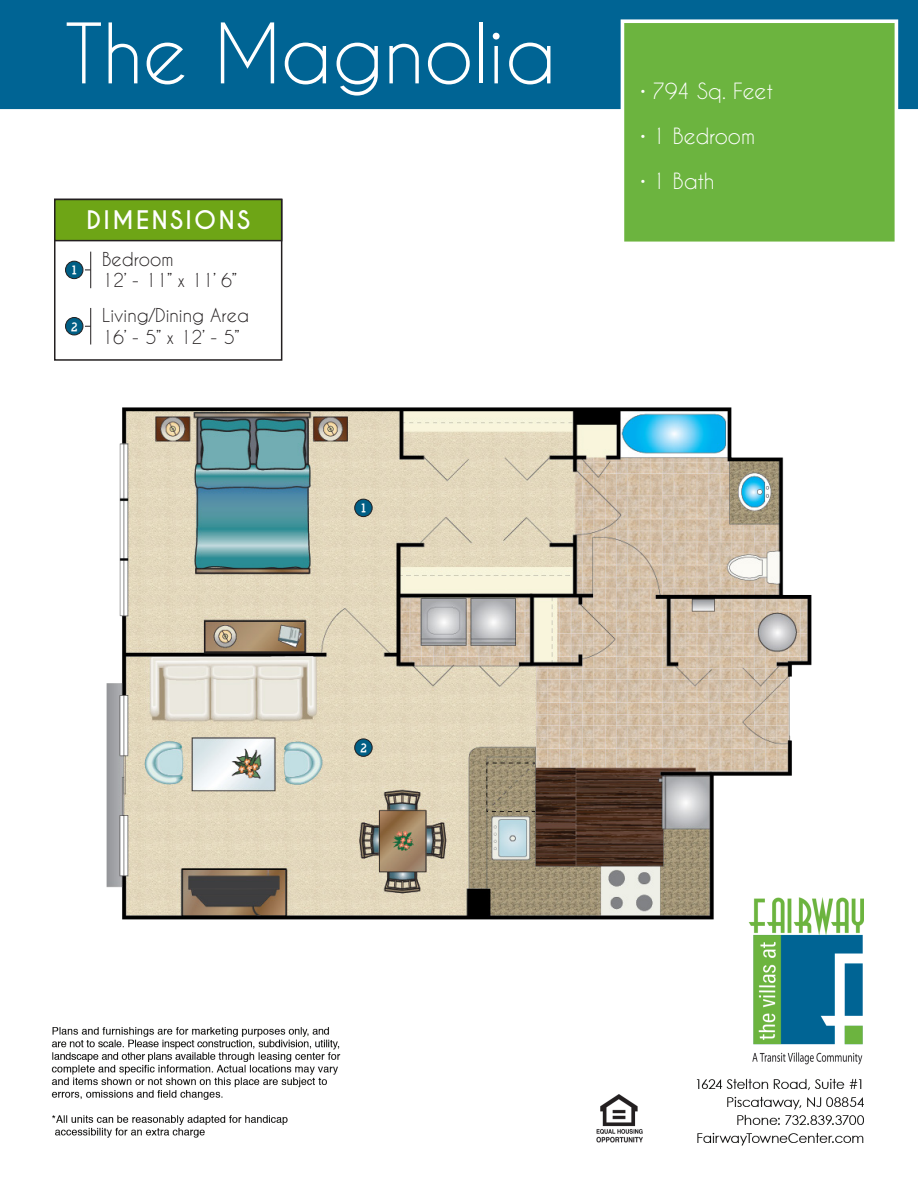
<style>
.page{position:relative;width:918px;height:1188px;background:#fff}
.page>*{position:absolute;margin:0;border:0;box-sizing:border-box;transform-origin:0 0}
.t1{font:78px "Caviar Dreams";color:#fff}
.t2{font:700 24px "Caviar Dreams";letter-spacing:.1em;color:#fff}
.t3{font:21px "Caviar Dreams";letter-spacing:-.01em;color:#fff}
.t4{font:18px "Caviar Dreams";color:#231f20}
.t5{font:900 12px "Nilland";color:#fff}
</style>
<div class="page">
<img style="left:0;top:0;width:918px;height:1146px">
<div style="left:55px;top:199px;width:227px;height:161px;background:#fff"></div>
<div style="left:54px;top:199px;width:228px;height:162px;border:2px solid #231f20"></div>
<div style="left:55px;top:199px;width:227px;height:42px;background:#6ea516"></div>
<div style="left:54px;top:199px;width:228px;height:42px;border:2px solid #231f20"></div>
<div style="left:66px;top:318px;width:17px;height:17px;background:#005f85;border-radius:50%"></div>
<div style="left:65px;top:317px;width:18px;height:18px;border:1px solid #231f20;border-radius:50%"></div>
<hr style="left:90px;top:308px;width:1px;height:37px;background:#231f20">
<div style="left:66px;top:261px;width:17px;height:18px;background:#005f85;border-radius:50%"></div>
<div style="left:65px;top:261px;width:18px;height:18px;border:1px solid #231f20;border-radius:50%"></div>
<hr style="left:90px;top:252px;width:1px;height:36px;background:#231f20">
<img style="left:107px;top:354px;width:704px;height:565px">
<div style="left:355px;top:739px;width:17px;height:17px;background:#005f85;border-radius:50%"></div>
<div style="left:355px;top:739px;width:17px;height:18px;border:1px solid #231f20;border-radius:50%"></div>
<div style="left:355px;top:499px;width:17px;height:18px;background:#005f85;border-radius:50%"></div>
<div style="left:355px;top:499px;width:17px;height:18px;border:1px solid #231f20;border-radius:50%"></div>
<p class="t1" style="left:65px;top:7px;width:493px">The Magnolia</p>
<p class="t5" style="left:71px;top:263px;width:9px">1</p>
<p class="t5" style="left:71px;top:319px;width:9px">2</p>
<p class="t2" style="left:87px;top:206px;width:165px">DIMENSIONS</p>
<p class="t4" style="left:102px;top:248px;width:73px">Bedroom</p>
<p class="t4" style="left:102px;top:270px;width:136px">12’ - 11” x 11’ 6”</p>
<p class="t4" style="left:102px;top:304px;width:148px">Living/Dining Area</p>
<p class="t4" style="left:102px;top:326px;width:139px">16’ - 5” x 12’ - 5”</p>
<p class="t5" style="left:360px;top:501px;width:9px">1</p>
<p class="t3" style="left:639px;top:78px;width:136px">• 794 Sq. Feet</p>
<p class="t3" style="left:639px;top:123px;width:118px">• 1 Bedroom</p>
<p class="t3" style="left:639px;top:168px;width:77px">• 1 Bath</p>
<p class="t5" style="left:360px;top:740px;width:9px">2</p>
</div>
